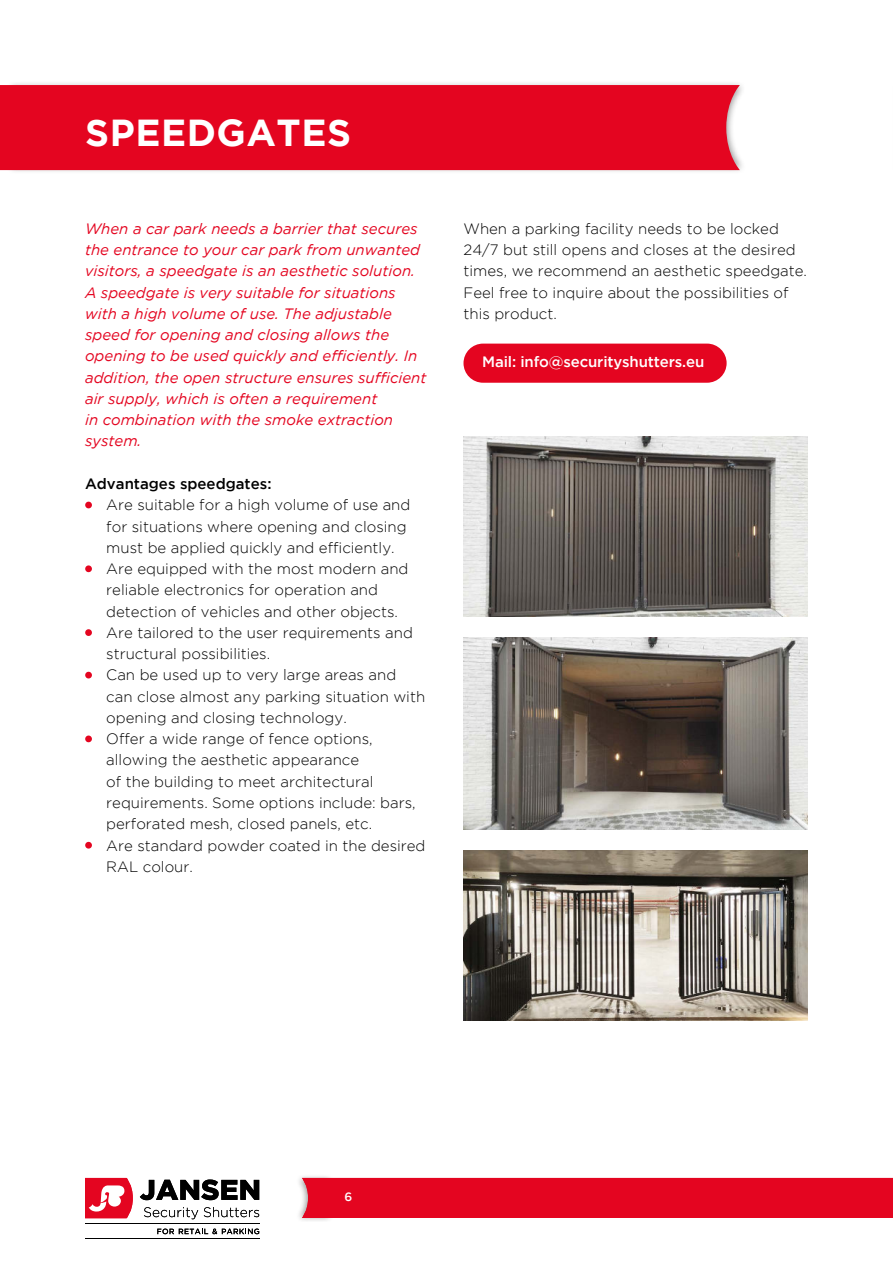
<style>
.page{position:relative;width:893px;height:1263px;background:#fff}
.page>*{position:absolute;margin:0;border:0;box-sizing:border-box;transform-origin:0 0}
.t1{font:700 37.5px "Gotham";letter-spacing:.015em;color:#fff}
.t2{font:300 15px/21.3px "Gotham";color:#000}
.t3{font:italic 15px/21.3px "Gotham";color:#e40520}
.t4{font:500 15px "Gotham";letter-spacing:-.01em;color:#fff}
.t5{font:500 15px "Gotham";color:#000}
.t6{font:500 12px "Gotham";color:#fff}
.s1{color:#e40520}
</style>
<div class="page">
<div style="left:295px;top:1173px;width:39px;height:49px;background:#000;opacity:.4"></div>
<div style="left:5px;top:81px;width:742px;height:94px;background:#000;opacity:.4"></div>
<div style="left:0;top:85px;width:740px;height:85px;background:#e40520"></div>
<div style="left:302px;top:1178px;width:591px;height:40px;background:#e40520"></div>
<svg style="left:85px;top:1178px;width:48px;height:40px"></svg>
<svg style="left:140px;top:1179px;width:119px;height:21px"></svg>
<svg style="left:144px;top:1207px;width:54px;height:12px"></svg>
<svg style="left:204px;top:1207px;width:55px;height:10px"></svg>
<svg style="left:157px;top:1228px;width:102px;height:6px"></svg>
<hr style="left:85px;top:1223px;width:174px;height:1px;background:#000">
<hr style="left:85px;top:1238px;width:174px;height:1px;background:#000">
<img style="left:463px;top:638px;width:345px;height:191px">
<img style="left:463px;top:436px;width:345px;height:181px">
<img style="left:463px;top:850px;width:345px;height:170px">
<div style="left:463px;top:344px;width:264px;height:39px;background:#e40520;border-radius:20px"></div>
<h1 class="t1" style="left:85px;top:111px;width:267px">SPEEDGATES</h1>
<p class="t3" style="left:85px;top:219px;width:343px">When a car park needs a barrier that secures the entrance to your car park from unwanted visitors, a speedgate is an aesthetic solution.<br>A speedgate is very suitable for situations with a high volume of use. The adjustable speed for opening and closing allows the opening to be used quickly and efficiently. In addition, the open structure ensures sufficient air supply, which is often a requirement<br>in combination with the smoke extraction system.</p>
<p class="t5" style="left:85px;top:478px;width:188px">Advantages speedgates:</p>
<p class="t2" style="left:106px;top:495px;width:306px;text-indent:-21px"><span class="s1">•</span> Are suitable for a high volume of use and for situations where opening and closing must be applied quickly and efficiently.</p>
<p class="t2" style="left:106px;top:559px;width:304px;text-indent:-21px"><span class="s1">•</span> Are equipped with the most modern and reliable electronics for operation and detection of vehicles and other objects.</p>
<p class="t2" style="left:106px;top:622px;width:308px;text-indent:-21px"><span class="s1">•</span> Are tailored to the user requirements and structural possibilities.</p>
<p class="t2" style="left:106px;top:665px;width:320px;text-indent:-21px"><span class="s1">•</span> Can be used up to very large areas and can close almost any parking situation with opening and closing technology.</p>
<p class="t2" style="left:106px;top:729px;width:311px;text-indent:-21px"><span class="s1">•</span> Offer a wide range of fence options, allowing the aesthetic appearance<br>of the building to meet architectural requirements. Some options include: bars, perforated mesh, closed panels, etc.</p>
<p class="t2" style="left:106px;top:835px;width:321px;text-indent:-21px"><span class="s1">•</span> Are standard powder coated in the desired<br>RAL colour.</p>
<p class="t2" style="left:463px;top:218px;width:345px">When a parking facility needs to be locked 24/7 but still opens and closes at the desired times, we recommend an aesthetic speedgate.<br>Feel free to inquire about the possibilities of this product.</p>
<p class="t4" style="left:482px;top:356px;width:224px">Mail: info@securityshutters.eu</p>
<p class="t6" style="left:344px;top:1192px;width:9px">6</p>
</div>
